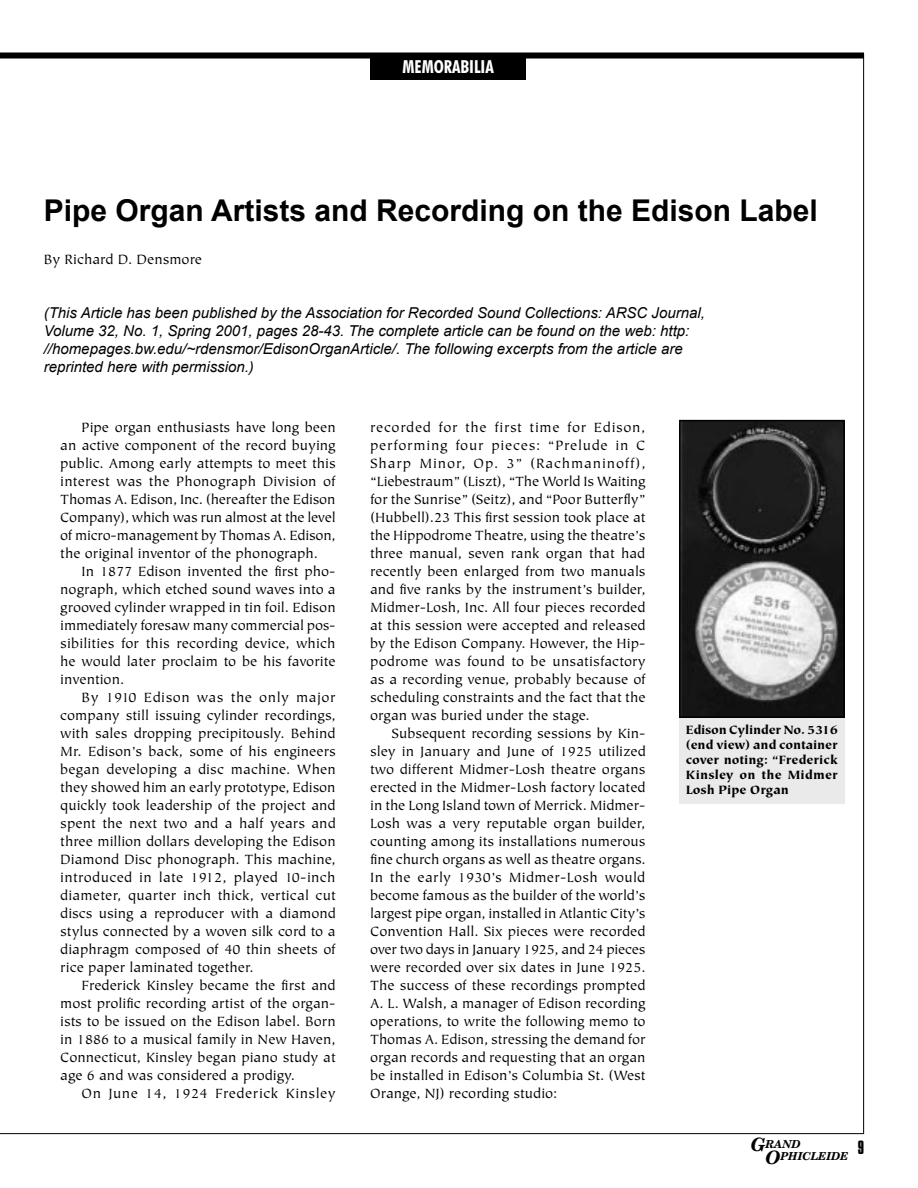
<style>
.page{position:relative;width:918px;height:1188px;background:#fff}
.page>*{position:absolute;margin:0;border:0;box-sizing:border-box;transform-origin:0 0}
.t1{font:700 30px "Arial";color:#000}
.t2{font:700 condensed 18px "Futura BT";color:#fff}
.t3{font:16.5px "Compacta BT";color:#000}
.t4{font:15px/18px "Tiepolo";color:#000;text-align:justify}
.t5{font:italic 15px/18px "Arial";color:#000}
.t6{font:15px "Tiepolo";letter-spacing:.035em;color:#000}
.t7{font:900 13.5px/15px "Tiepolo";color:#000;text-align:justify}
.t8{font:italic 700 10.95px/11.7px "Century Schoolbook BT";letter-spacing:-.01em;color:#000}
.s1{font-size:18.3px}
</style>
<div class="page">
<div style="left:0;top:52px;width:864px;height:6px;background:#000"></div>
<div style="left:679px;top:718px;width:166px;height:86px;background:#eaeaea"></div>
<img style="left:682px;top:423px;width:160px;height:292px">
<div style="left:679px;top:420px;width:166px;height:298px;border:2px solid #000"></div>
<div style="left:370px;top:54px;width:156px;height:25px;background:#000"></div>
<p class="t2" style="left:403px;top:56px;width:93px">MEMORABILIA</p>
<h1 class="t1" style="left:44px;top:191px;width:776px">Pipe Organ Artists and Recording on the Edison Label</h1>
<p class="t4" style="left:44px;top:251px;width:160px">By Richard D. Densmore</p>
<p class="t5" style="left:44px;top:304px;width:663px">(This Article has been published by the Association for Recorded Sound Collections: ARSC Journal, Volume 32, No. 1, Spring 2001, pages 28-43. The complete article can be found on the web: http: //homepages.bw.edu/~rdensmor/EdisonOrganArticle/. The following excerpts from the article are reprinted here with permission.)</p>
<p class="t4" style="left:60px;top:419px;width:277px;text-indent:21px">Pipe organ enthusiasts have long been an active component of the record buying public. Among early attempts to meet this interest was the Phonograph Division of Thomas A. Edison, Inc. (hereafter the Edison Company), which was run almost at the level of micro-management by Thomas A. Edison, the original inventor of the phonograph.</p>
<p class="t4" style="left:60px;top:563px;width:277px;text-indent:21px">In 1877 Edison invented the first pho&shy;nograph, which etched sound waves into a grooved cylinder wrapped in tin foil. Edison immediately foresaw many commercial pos&shy;sibilities for this recording device, which he would later proclaim to be his favorite invention.</p>
<p class="t4" style="left:60px;top:689px;width:277px;text-indent:21px">By 1910 Edison was the only major company still issuing cylinder recordings, with sales dropping precipitously. Behind Mr. Edison’s back, some of his engineers began developing a disc machine. When they showed him an early prototype, Edison quickly took leadership of the project and spent the next two and a half years and three million dollars developing the Edison Diamond Disc phonograph. This machine, introduced in late 1912, played 10-inch diameter, quarter inch thick, vertical cut discs using a reproducer with a diamond stylus connected by a woven silk cord to a diaphragm composed of 40 thin sheets of rice paper laminated together.</p>
<p class="t4" style="left:60px;top:977px;width:277px;text-indent:21px">Frederick Kinsley became the first and most prolific recording artist of the organ&shy;ists to be issued on the Edison label. Born in 1886 to a musical family in New Haven, Connecticut, Kinsley began piano study at age 6 and was considered a prodigy.</p>
<p class="t6" style="left:82px;top:1085px;width:255px">On June 14, 1924 Frederick Kinsley</p>
<p class="t4" style="left:370px;top:419px;width:277px">recorded for the first time for Edison, performing four pieces: “Prelude in C Sharp Minor, Op. 3” (Rachmaninoff), “Liebestraum” (Liszt), “The World Is Waiting for the Sunrise” (Seitz), and “Poor Butterfly” (Hubbell).23 This first session took place at the Hippodrome Theatre, using the theatre’s three manual, seven rank organ that had recently been enlarged from two manuals and five ranks by the instrument’s builder, Midmer-Losh, Inc. All four pieces recorded at this session were accepted and released by the Edison Company. However, the Hip&shy;podrome was found to be unsatisfactory as a recording venue, probably because of scheduling constraints and the fact that the organ was buried under the stage.</p>
<p class="t4" style="left:370px;top:725px;width:277px;text-indent:21px">Subsequent recording sessions by Kin&shy;sley in January and June of 1925 utilized two different Midmer-Losh theatre organs erected in the Midmer-Losh factory located in the Long Island town of Merrick. Midmer-Losh was a very reputable organ builder, counting among its installations numerous fine church organs as well as theatre organs.<br>In the early 1930’s Midmer-Losh would become famous as the builder of the world’s largest pipe organ, installed in Atlantic City’s Convention Hall. Six pieces were recorded over two days in January 1925, and 24 pieces were recorded over six dates in June 1925.<br>The success of these recordings prompted A. L. Walsh, a manager of Edison recording operations, to write the following memo to Thomas A. Edison, stressing the demand for organ records and requesting that an organ be installed in Edison’s Columbia St. (West Orange, NJ) recording studio:</p>
<p class="t7" style="left:686px;top:722px;width:154px">Edison Cylinder No. 5316 (end view) and container cover noting: “Frederick Kinsley on the Midmer Losh Pipe Organ</p>
<p class="t8" style="left:765px;top:1138px;width:85px;text-indent:-15px"><span class="s1">G</span>RAND<br><span class="s1">O</span>PHICLEIDE</p>
<p class="t3" style="left:858px;top:1138px;width:8px">9</p>
</div>
